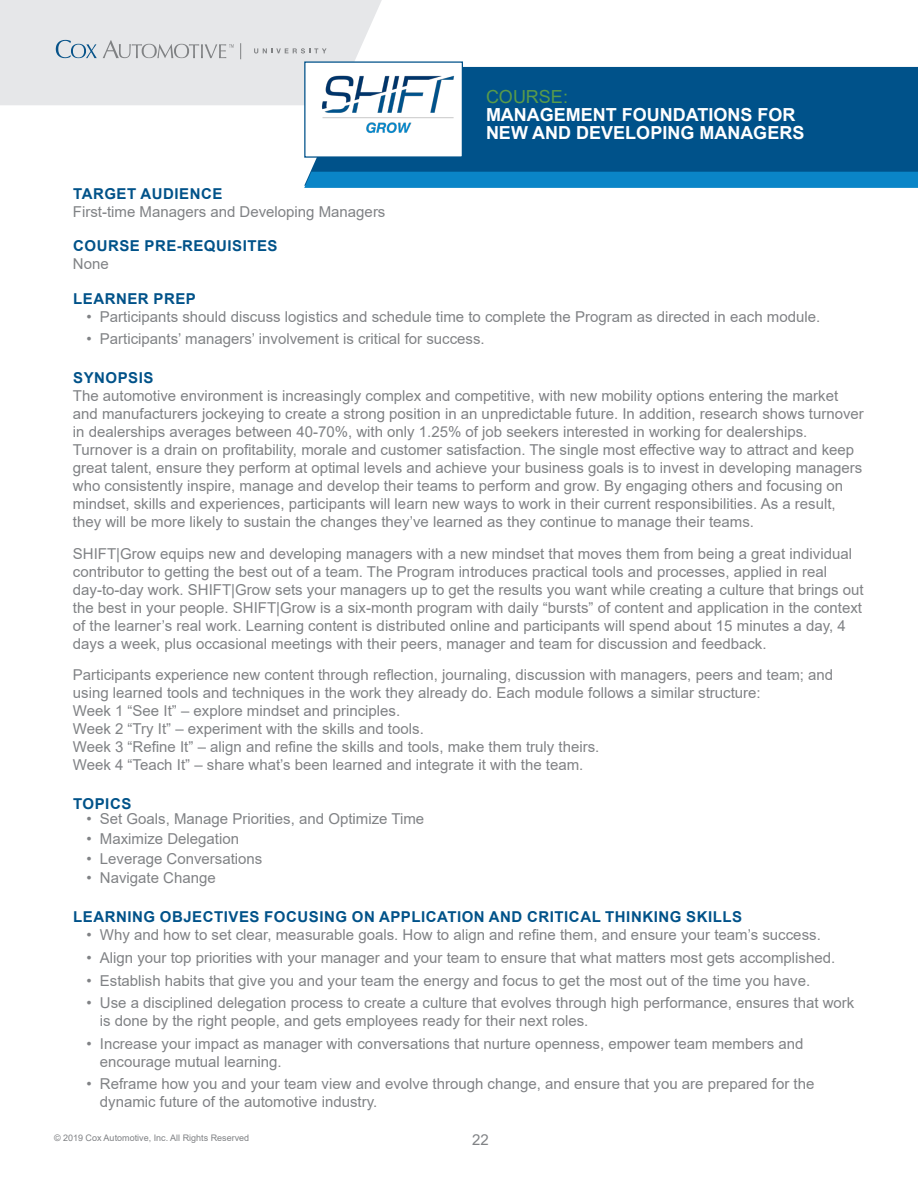
<style>
.page{position:relative;width:918px;height:1188px;background:#fff}
.page>*{position:absolute;margin:0;border:0;box-sizing:border-box;transform-origin:0 0}
.t1{font:700 18px "Arial";color:#fff}
.t2{font:18px "Arial";color:#599b4a}
.t3{font:15px/18px "Arial";color:#808285}
.t4{font:700 15px "Arial";letter-spacing:.035em;color:#005289}
.t5{font:9px "Arial";color:#808285}
</style>
<div class="page">
<div style="left:310px;top:67px;width:608px;height:105px;background:#00528a"></div>
<svg style="left:304px;top:172px;width:614px;height:16px;background:#0c86c7"></svg>
<div style="left:0;top:0;width:382px;height:105px;background:#e6e7e9"></div>
<div style="left:305px;top:62px;width:157px;height:95px;background:#fff"></div>
<img style="left:321px;top:75px;width:133px;height:58px">
<div style="left:304px;top:61px;width:159px;height:97px;border:1px solid #00528a"></div>
<p class="t2" style="left:486px;top:85px;width:84px">COURSE:</p>
<p class="t1" style="left:486px;top:102px;width:311px">MANAGEMENT FOUNDATIONS FOR</p>
<p class="t1" style="left:486px;top:120px;width:320px">NEW AND DEVELOPING MANAGERS</p>
<p class="t4" style="left:73px;top:183px;width:151px">TARGET AUDIENCE</p>
<p class="t3" style="left:73px;top:202px;width:314px">First-time Managers and Developing Managers</p>
<p class="t4" style="left:73px;top:235px;width:206px">COURSE PRE-REQUISITES</p>
<p class="t3" style="left:73px;top:255px;width:37px">None</p>
<p class="t4" style="left:73px;top:288px;width:124px">LEARNER PREP</p>
<p class="t3" style="left:86px;top:307px;width:735px">• Participants should discuss logistics and schedule time to complete the Program as directed in each module.</p>
<p class="t3" style="left:86px;top:330px;width:400px">• Participants’ managers’ involvement is critical for success.</p>
<p class="t4" style="left:73px;top:368px;width:82px">SYNOPSIS</p>
<p class="t3" style="left:73px;top:387px;width:793px">The automotive environment is increasingly complex and competitive, with new mobility options entering the market and manufacturers jockeying to create a strong position in an unpredictable future. In addition, research shows turnover in dealerships averages between 40-70%, with only 1.25% of job seekers interested in working for dealerships.<br>Turnover is a drain on profitability, morale and customer satisfaction. The single most effective way to attract and keep great talent, ensure they perform at optimal levels and achieve your business goals is to invest in developing managers who consistently inspire, manage and develop their teams to perform and grow. By engaging others and focusing on mindset, skills and experiences, participants will learn new ways to work in their current responsibilities. As a result, they will be more likely to sustain the changes they’ve learned as they continue to manage their teams.</p>
<p class="t3" style="left:73px;top:545px;width:792px">SHIFT|Grow equips new and developing managers with a new mindset that moves them from being a great individual contributor to getting the best out of a team. The Program introduces practical tools and processes, applied in real day-to-day work. SHIFT|Grow sets your managers up to get the results you want while creating a culture that brings out the best in your people. SHIFT|Grow is a six-month program with daily “bursts” of content and application in the context of the learner’s real work. Learning content is distributed online and participants will spend about 15 minutes a day, 4 days a week, plus occasional meetings with their peers, manager and team for discussion and feedback.</p>
<p class="t3" style="left:73px;top:666px;width:762px">Participants experience new content through reflection, journaling, discussion with managers, peers and team; and using learned tools and techniques in the work they already do. Each module follows a similar structure:</p>
<p class="t3" style="left:73px;top:702px;width:329px">Week 1 “See It” – explore mindset and principles.</p>
<p class="t3" style="left:73px;top:720px;width:352px">Week 2 “Try It” – experiment with the skills and tools.</p>
<p class="t3" style="left:73px;top:738px;width:528px">Week 3 “Refine It” – align and refine the skills and tools, make them truly theirs.</p>
<p class="t3" style="left:73px;top:756px;width:512px">Week 4 “Teach It” – share what’s been learned and integrate it with the team.</p>
<p class="t4" style="left:73px;top:794px;width:60px">TOPICS</p>
<p class="t3" style="left:86px;top:810px;width:339px">• Set Goals, Manage Priorities, and Optimize Time</p>
<p class="t3" style="left:86px;top:830px;width:154px">• Maximize Delegation</p>
<p class="t3" style="left:86px;top:849px;width:178px">• Leverage Conversations</p>
<p class="t3" style="left:86px;top:869px;width:131px">• Navigate Change</p>
<p class="t4" style="left:73px;top:907px;width:670px">LEARNING OBJECTIVES FOCUSING ON APPLICATION AND CRITICAL THINKING SKILLS</p>
<p class="t3" style="left:86px;top:926px;width:736px">• Why and how to set clear, measurable goals. How to align and refine them, and ensure your team’s success.</p>
<p class="t3" style="left:86px;top:949px;width:750px">• Align your top priorities with your manager and your team to ensure that what matters most gets accomplished.</p>
<p class="t3" style="left:86px;top:971px;width:725px">• Establish habits that give you and your team the energy and focus to get the most out of the time you have.</p>
<p class="t3" style="left:100px;top:994px;width:756px;text-indent:-14px">• Use a disciplined delegation process to create a culture that evolves through high performance, ensures that work is done by the right people, and gets employees ready for their next roles.</p>
<p class="t3" style="left:100px;top:1034px;width:705px;text-indent:-14px">• Increase your impact as manager with conversations that nurture openness, empower team members and encourage mutual learning.</p>
<p class="t3" style="left:100px;top:1075px;width:716px;text-indent:-14px">• Reframe how you and your team view and evolve through change, and ensure that you are prepared for the dynamic future of the automotive industry.</p>
<p class="t5" style="left:54px;top:1131px;width:197px">© 2019 Cox Automotive, Inc. All Rights Reserved</p>
<p class="t3" style="left:472px;top:1131px;width:18px">22</p>
</div>
